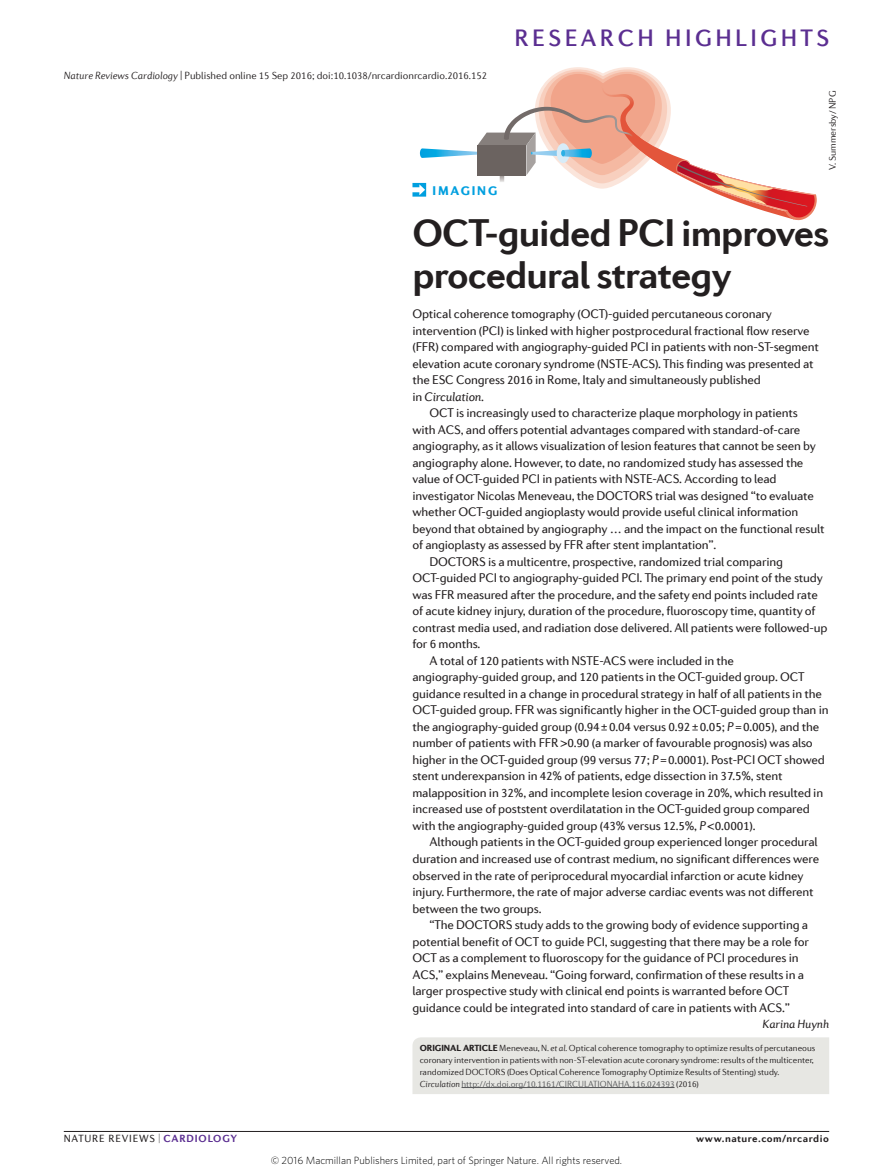
<style>
.page{position:relative;width:893px;height:1174px;background:#fff}
.page>*{position:absolute;margin:0;border:0;box-sizing:border-box;transform-origin:0 0}
.Title{font:700 39px/42px "Diverda Sans Com";letter-spacing:-.025em;color:#231f20}
.t1{font:500 24px "Diverda Sans Com";letter-spacing:.14em;color:#5b2e91}
.Bold_body_text{font:12.75px/16.5px "Diverda Sans Com Regular 2";letter-spacing:-.015em;color:#231f20}
.Bold_body_first{font:12.75px/16.5px "Diverda Sans Com Regular 2";letter-spacing:-.015em;color:#231f20}
.Strapline{font:900 12.75px "Diverda Sans Com";letter-spacing:.14em;color:#009fdf}
.Author_box{font:12px "Diverda Sans Com Italic 2";letter-spacing:-.005em;color:#231f20}
.t2{font:300 10.5px "Diverda Sans Com";color:#231f20}
.t3{font:300 10.5px "Whitney";color:#000}
.t4{font:10.5px "Diverda Sans Com Regular 2";letter-spacing:.075em;color:#231f20}
.t5{font:700 10.5px "Diverda Sans Com";letter-spacing:.045em;color:#231f20}
.Credit_line{font:9.75px "Diverda Sans Com Light 2";letter-spacing:-.005em;color:#231f20}
.Info_box_text{font:300 9px/12px "Diverda Sans Com";letter-spacing:-.005em;color:#231f20}
.s1{font-style:italic}
.s2{font-family:"Diverda Sans Com"}
.s3{font-family:"Diverda Sans Com";font-style:italic}
.s4{font-weight:900}
.s5{font-family:"Diverda Sans Com Light 2";font-weight:400}
.s6{font-family:"Diverda Sans Com Light Italic 2";font-weight:400}
.s7{font-family:"Diverda Sans Com Light 2";font-weight:400;color:#57585a}
.s8{font-family:"Diverda Sans Com";font-weight:700;color:#5b2e91}
</style>
<div class="page">
<hr style="left:64px;top:1131px;width:765px;height:1px;background:#231f20">
<div style="left:412px;top:1037px;width:417px;height:57px;background:#e7e7e3"></div>
<hr style="left:461px;top:1087px;width:214px;height:1px;background:#57585a">
<svg style="left:412px;top:67px;width:405px;height:153px"></svg>
<p class="t2" style="left:64px;top:69px;width:425px"><span class="s1">Nature Reviews Cardiology</span> | Published online 15 Sep 2016; doi:10.1038/nrcardionrcardio.2016.152</p>
<h2 class="t1" style="left:514px;top:24px;width:316px">RESEARCH HIGHLIGHTS</h2>
<p class="Credit_line" style="left:827px;top:169px;width:80px;rotate:-90deg">V. Summersby/ NPG</p>
<p class="Strapline" style="left:433px;top:183px;width:66px">IMAGING</p>
<p class="Title" style="left:412px;top:211px;width:418px">OCT-guided PCI improves procedural strategy</p>
<p class="Bold_body_first" style="left:412px;top:306px;width:408px">Optical coherence tomography (OCT)-guided percutaneous coronary intervention (PCI) is linked with higher postprocedural fractional flow reserve (FFR) compared with angiography-guided PCI in patients with non-ST-segment elevation acute coronary syndrome (NSTE-ACS). This finding was presented at the ESC Congress 2016 in Rome, Italy and simultaneously published<br><span class="s2">in</span> <span class="s3">Circulation</span>.</p>
<p class="Bold_body_text" style="left:412px;top:405px;width:414px;text-indent:17px">OCT is increasingly used to characterize plaque morphology in patients<br><span class="s2">with ACS, and offers potential advantages compared with standard-of-care </span>angiography, as it allows visualization of lesion features that cannot be seen by angiography alone. However, to date, no randomized study has assessed the value of OCT-guided PCI in patients with NSTE-ACS. According to lead investigator Nicolas Meneveau, the DOCTORS trial was designed “to evaluate whether OCT-guided angioplasty would provide useful clinical information beyond that obtained by angiography … and the impact on the functional result of angioplasty as assessed by FFR after stent implantation”.</p>
<p class="Bold_body_text" style="left:412px;top:553px;width:416px;text-indent:17px">DOCTORS is a multicentre, prospective, randomized trial comparing OCT-guided PCI to angiography-guided PCI. The primary end point of the study was FFR measured after the procedure, and the safety end points included rate of acute kidney injury, duration of the procedure, fluoroscopy time, quantity of contrast media used, and radiation dose delivered. All patients were followed-up <span class="s2">for 6 months.</span></p>
<p class="Bold_body_text" style="left:412px;top:652px;width:418px;text-indent:17px">A total of 120 patients with NSTE-ACS were included in the angiography-guided group, and 120 patients in the OCT-guided group. OCT guidance resulted in a change in procedural strategy in half of all patients in the OCT-guided group. FFR was significantly higher in the OCT-guided group than in the angiography-guided group (0.94±0.04 versus 0.92±0.05; <span class="s3">P</span>=0.005), and the number of patients with FFR&gt;0.90 (a marker of favourable prognosis) was also higher in the OCT-guided group (99 versus 77; <span class="s3">P</span>=0.0001). Post-PCI OCT showed stent underexpansion in 42% of patients, edge dissection in 37.5%, stent malapposition in 32%, and incomplete lesion coverage in 20%, which resulted in increased use of poststent overdilatation in the OCT-guided group compared with the angiography-guided group (43% versus 12.5%, <span class="s3">P</span>&lt;0.0001).</p>
<p class="Bold_body_text" style="left:412px;top:834px;width:408px;text-indent:17px">Although patients in the OCT-guided group experienced longer procedural duration and increased use of contrast medium, no significant differences were observed in the rate of periprocedural myocardial infarction or acute kidney injury. Furthermore, the rate of major adverse cardiac events was not different <span class="s2">between the two groups.</span></p>
<p class="Bold_body_text" style="left:412px;top:916px;width:398px;text-indent:17px">“The DOCTORS study adds to the growing body of evidence supporting a potential benefit of OCT to guide PCI, suggesting that there may be a role for OCT as a complement to fluoroscopy for the guidance of PCI procedures in ACS,” explains Meneveau. “Going forward, confirmation of these results in a larger prospective study with clinical end points is warranted before OCT guidance could be integrated into standard of care in patients with ACS.”</p>
<p class="Author_box" style="left:762px;top:1017px;width:68px">Karina Huynh</p>
<p class="Info_box_text" style="left:420px;top:1041px;width:397px"><span class="s4">ORIGINAL ARTICLE</span> <span class="s5">Meneveau, N.</span> <span class="s6">et al.</span> Optical coherence tomography to optimize results of percutaneous coronary intervention in patients with non-ST-elevation acute coronary syndrome: results of the multicenter, <span class="s5">randomized DOCTORS (Does Optical Coherence Tomography Optimize Results of Stenting) study.<br></span><span class="s6">Circulation</span> <span class="s7">http://dx.doi.org/10.1161/CIRCULATIONAHA.116.024393</span> <span class="s5">(2016)</span></p>
<p class="t4" style="left:64px;top:1132px;width:175px">NATURE REVIEWS | <span class="s8">CARDIOLOGY</span></p>
<p class="t5" style="left:696px;top:1132px;width:134px">www.nature.com/nrcardio</p>
<p class="t3" style="left:271px;top:1153px;width:353px">© 2016 Macmillan Publishers Limited, part of Springer Nature. All rights reserved.</p>
</div>
